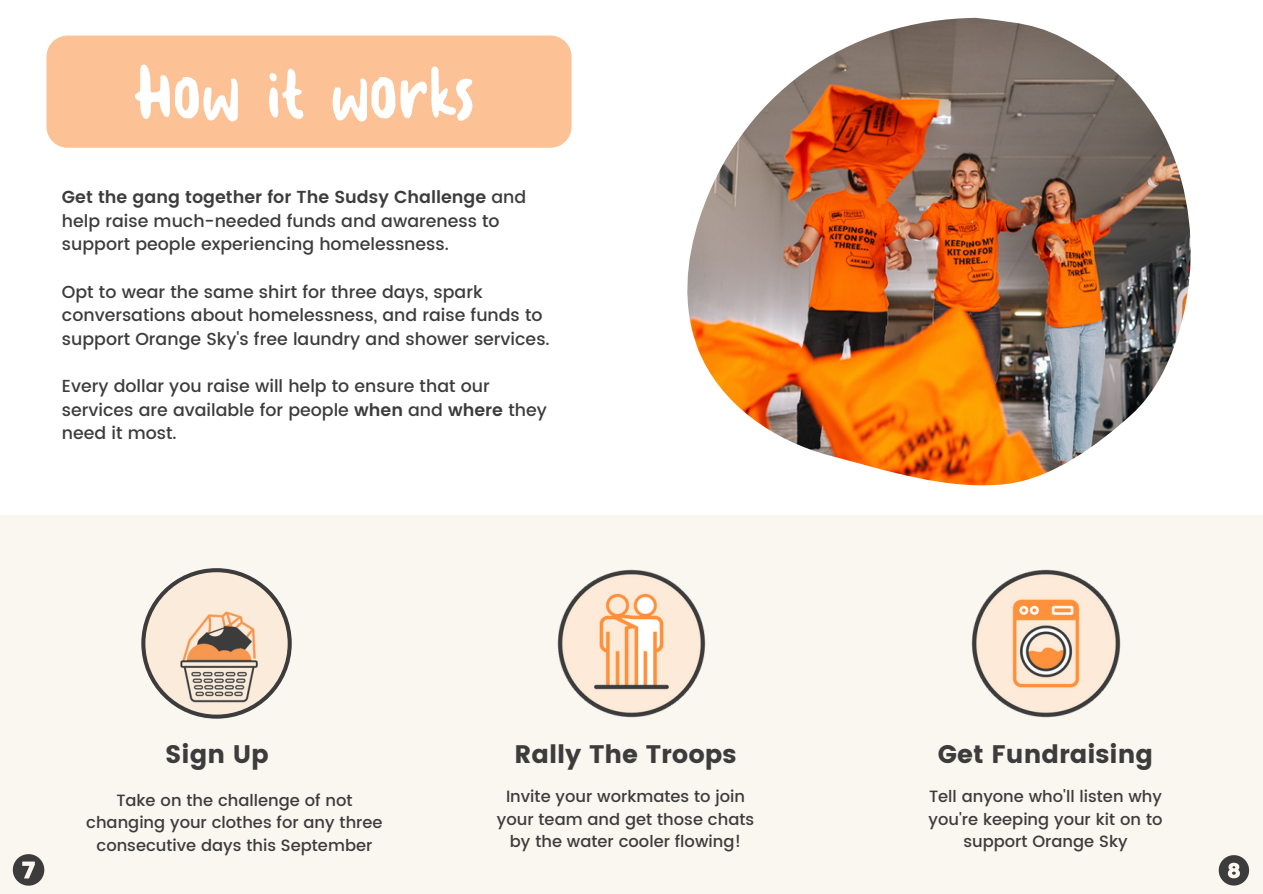
<style>
.page{position:relative;width:1263px;height:894px;background:#fff}
.page>*{position:absolute;margin:0;border:0;box-sizing:border-box;transform-origin:0 0}
.t1{font:75px "Sookie";color:#fff}
.t2{font:25.35px "Poppins";color:#3c3c3c}
.t3{font:500 17.4px/23.5px "Poppins";color:#3c3c3c}
.t4{font:500 16.35px/22.5px "Poppins";color:#3c3c3c;text-align:center}
.s1{font-weight:600}
</style>
<div class="page">
<div style="left:0;top:515px;width:1262px;height:378px;background:#faf6f0"></div>
<div style="left:46px;top:36px;width:526px;height:112px;background:#fcc194;border-radius:21px"></div>
<svg style="left:141px;top:568px;width:151px;height:150px;fill:#3c3c3c"></svg>
<img style="left:145px;top:572px;width:143px;height:142px;border-radius:50%">
<img style="left:557px;top:569px;width:149px;height:149px">
<img style="left:971px;top:569px;width:150px;height:149px">
<img style="left:687px;top:18px;width:504px;height:468px">
<svg style="left:13px;top:854px;width:31px;height:31px"></svg>
<svg style="left:1219px;top:855px;width:30px;height:30px"></svg>
<p class="t1" style="left:135px;top:64px;width:342px">How it works</p>
<p class="t3" style="left:62px;top:185px;width:466px"><span class="s1">Get the gang together for The Sudsy Challenge</span> and help raise much-needed funds and awareness to support people experiencing homelessness.</p>
<p class="t3" style="left:62px;top:279px;width:489px">Opt to wear the same shirt for three days, spark conversations about homelessness, and raise funds to support Orange Sky's free laundry and shower services.</p>
<p class="t3" style="left:62px;top:374px;width:486px">Every dollar you raise will help to ensure that our services are available for people <span class="s1">when</span> and <span class="s1">where</span> they need it most.</p>
<p class="t2" style="left:165px;top:739px;width:105px">Sign Up</p>
<p class="t4" style="left:86px;top:788px;width:298px">Take on the challenge of not changing your clothes for any three consecutive days this September</p>
<p class="t2" style="left:514px;top:739px;width:224px">Rally The Troops</p>
<p class="t4" style="left:497px;top:785px;width:259px">Invite your workmates to join your team and get those chats by the water cooler flowing!</p>
<p class="t2" style="left:938px;top:739px;width:217px">Get Fundraising</p>
<p class="t4" style="left:929px;top:785px;width:235px">Tell anyone who'll listen why you're keeping your kit on to support Orange Sky</p>
</div>
